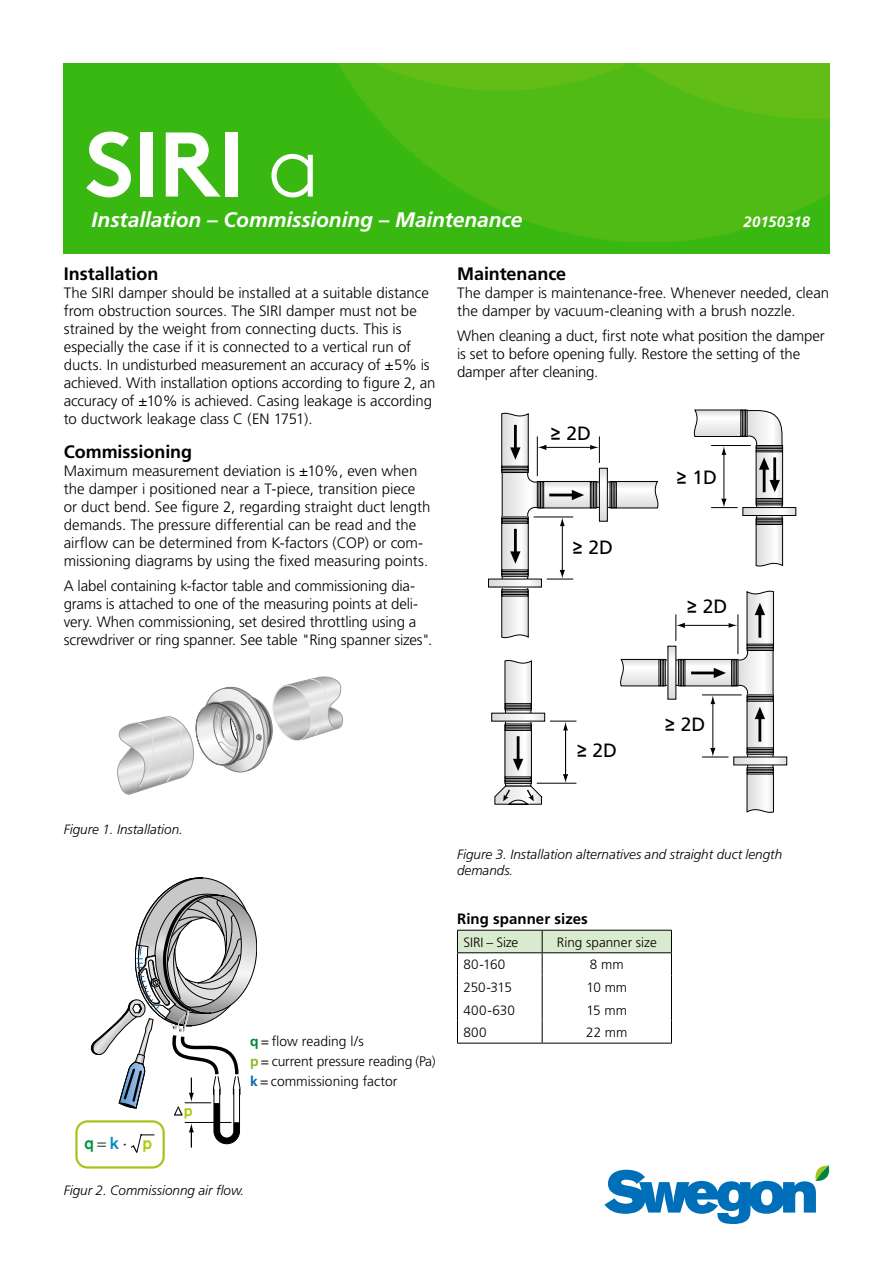
<style>
.page{position:relative;width:893px;height:1263px;background:#fff}
.page>*{position:absolute;margin:0;border:0;box-sizing:border-box;transform-origin:0 0}
.t1{font:700 91.5px "Swegon Brown";color:#fff}
.t2{font:italic 700 21px "Frutiger";letter-spacing:-.005em;color:#fff}
.t3{font:19.2px "Frutiger";color:#000}
.t4{font:700 18px "Frutiger";letter-spacing:-.005em;color:#000}
.t5{font:500 17.1px "Akzidenz Grotesk BE";color:#009641}
.t6{font:500 15.6px "Akzidenz Grotesk BE";color:#afca0b}
.t7{font:300 15px/18px "Frutiger";letter-spacing:-.005em;color:#000}
.t8{font:700 15px "Frutiger";letter-spacing:.005em;color:#000}
.t9{font:italic 700 15px "Frutiger";letter-spacing:-.01em;color:#fff}
.t10{font:300 13.8px/20.2px "Frutiger";letter-spacing:-.005em;color:#000}
.t11{font:italic 300 13.5px/16.2px "Frutiger";color:#000}
.t12{font:300 13.5px "Frutiger";color:#000}
.s1{font-weight:300}
.s2{font-family:"Franklin Gothic";font-weight:500}
.s3{color:#008bc5}
.s4{color:#000}
.s5{color:#afca0b}
.s6{font-weight:700;color:#008739}
.s7{font-weight:700;color:#86bc25}
.s8{font-weight:700;color:#0069b4}
</style>
<div class="page">
<svg style="left:604px;top:1165px;width:226px;height:59px"></svg>
<img style="left:64px;top:64px;width:765px;height:189px">
<svg style="left:758px;top:516px;width:22px;height:2px"></svg>
<div style="left:756px;top:498px;width:26px;height:27px;border:1px solid #000"></div>
<svg style="left:745px;top:509px;width:49px;height:5px"></svg>
<div style="left:743px;top:507px;width:53px;height:9px;border:1px solid #000"></div>
<svg style="left:756px;top:518px;width:27px;height:49px"></svg>
<svg style="left:693px;top:409px;width:90px;height:99px"></svg>
<svg style="left:608px;top:484px;width:2px;height:22px"></svg>
<div style="left:590px;top:482px;width:27px;height:26px;border:1px solid #000"></div>
<svg style="left:601px;top:470px;width:5px;height:49px"></svg>
<div style="left:599px;top:468px;width:9px;height:53px;border:1px solid #000"></div>
<svg style="left:610px;top:481px;width:49px;height:27px"></svg>
<svg style="left:490px;top:581px;width:50px;height:4px"></svg>
<svg style="left:503px;top:526px;width:23px;height:44px"></svg>
<div style="left:501px;top:517px;width:27px;height:59px;border:1px solid #000"></div>
<svg style="left:501px;top:570px;width:28px;height:69px"></svg>
<hr style="left:514px;top:529px;width:3px;height:26px;background:#000">
<svg style="left:510px;top:551px;width:11px;height:13px"></svg>
<hr style="left:562px;top:524px;width:1px;height:48px;background:#000">
<svg style="left:547px;top:570px;width:26px;height:10px"></svg>
<svg style="left:501px;top:412px;width:99px;height:114px"></svg>
<svg style="left:666px;top:662px;width:2px;height:22px"></svg>
<svg style="left:670px;top:648px;width:4px;height:49px"></svg>
<svg style="left:620px;top:659px;width:46px;height:27px"></svg>
<svg style="left:736px;top:759px;width:49px;height:4px"></svg>
<svg style="left:749px;top:719px;width:23px;height:29px"></svg>
<div style="left:747px;top:695px;width:27px;height:59px;border:1px solid #000"></div>
<svg style="left:746px;top:748px;width:28px;height:65px"></svg>
<hr style="left:758px;top:715px;width:3px;height:27px;background:#000">
<hr style="left:713px;top:702px;width:1px;height:48px;background:#000">
<svg style="left:702px;top:748px;width:26px;height:10px"></svg>
<svg style="left:676px;top:590px;width:98px;height:129px"></svg>
<svg style="left:507px;top:710px;width:22px;height:14px"></svg>
<div style="left:505px;top:704px;width:26px;height:27px;border:1px solid #000"></div>
<svg style="left:493px;top:715px;width:50px;height:4px"></svg>
<svg style="left:504px;top:659px;width:28px;height:51px"></svg>
<div style="left:505px;top:724px;width:27px;height:60px;border:1px solid #000"></div>
<hr style="left:537px;top:783px;width:39px;height:1px;background:#010203">
<svg style="left:494px;top:726px;width:48px;height:79px"></svg>
<hr style="left:565px;top:729px;width:1px;height:47px;background:#010203">
<svg style="left:563px;top:774px;width:5px;height:9px"></svg>
<svg style="left:550px;top:721px;width:26px;height:9px"></svg>
<svg style="left:117px;top:676px;width:226px;height:118px"></svg>
<div style="left:75px;top:1120px;width:90px;height:48px;border:2px solid #a2c617;border-radius:11px"></div>
<hr style="left:457px;top:1043px;width:85px;height:1px;background:#000">
<hr style="left:542px;top:1043px;width:130px;height:1px;background:#000">
<svg style="left:457px;top:930px;width:215px;height:113px"></svg>
<svg style="left:90px;top:877px;width:167px;height:277px"></svg>
<h1 class="t1" style="left:85px;top:90px;width:237px">SIRI <span class="s1">a</span></h1>
<h2 class="t2" style="left:92px;top:207px;width:432px">Installation – Commissioning – Maintenance</h2>
<p class="t9" style="left:744px;top:213px;width:68px">20150318</p>
<p class="t4" style="left:64px;top:263px;width:96px">Installation</p>
<p class="t7" style="left:64px;top:284px;width:373px">The SIRI damper should be installed at a suitable distance from obstruction sources. The SIRI damper must not be strained by the weight from connecting ducts. This is especially the case if it is connected to a vertical run of ducts. In undisturbed measurement an accuracy of ±5% is achieved. With installation options according to figure 2, an accuracy of ±10% is achieved. Casing leakage is according to ductwork leakage class C (EN 1751).</p>
<p class="t4" style="left:64px;top:441px;width:130px">Commissioning</p>
<p class="t7" style="left:64px;top:462px;width:368px">Maximum measurement deviation is ±10%, even when the damper i positioned near a T-piece, transition piece or duct bend. See figure 2, regarding straight duct length demands. The pressure differential can be read and the airflow can be determined from K-factors (COP) or com&shy;missioning diagrams by using the fixed measuring points.</p>
<p class="t7" style="left:64px;top:577px;width:370px">A label containing k-factor table and commissioning dia&shy;grams is attached to one of the measuring points at deli&shy;very. When commissioning, set desired throttling using a screwdriver or ring spanner. See table "Ring spanner sizes".</p>
<p class="t4" style="left:457px;top:263px;width:111px">Maintenance</p>
<p class="t7" style="left:457px;top:284px;width:374px">The damper is maintenance-free. Whenever needed, clean the damper by vacuum-cleaning with a brush nozzle.</p>
<p class="t7" style="left:457px;top:327px;width:369px">When cleaning a duct, first note what position the damper is set to before opening fully. Restore the setting of the damper after cleaning.</p>
<p class="t3" style="left:550px;top:422px;width:43px"><span class="s2">≥</span> 2D</p>
<p class="t3" style="left:676px;top:466px;width:43px"><span class="s2">≥</span> 1D</p>
<p class="t3" style="left:572px;top:536px;width:43px"><span class="s2">≥</span> 2D</p>
<p class="t3" style="left:686px;top:595px;width:43px"><span class="s2">≥</span> 2D</p>
<p class="t3" style="left:576px;top:739px;width:43px"><span class="s2">≥</span> 2D</p>
<p class="t3" style="left:664px;top:713px;width:43px"><span class="s2">≥</span> 2D</p>
<p class="t11" style="left:64px;top:821px;width:121px">Figure 1. Installation.</p>
<p class="t5" style="left:84px;top:1132px;width:69px">q<span class="s3">k</span><span class="s4">⋅</span><span class="s5">p</span></p>
<p class="t6" style="left:184px;top:1101px;width:10px">p</p>
<p class="t10" style="left:250px;top:1031px;width:187px"><span class="s6">q</span> = flow reading l/s<br><span class="s7">p</span> = current pressure reading (Pa) <span class="s8">k</span> = commissioning factor</p>
<p class="t11" style="left:64px;top:1182px;width:182px">Figur 2. Commissionng air flow.</p>
<p class="t11" style="left:457px;top:846px;width:327px">Figure 3. Installation alternatives and straight duct length demands.</p>
<p class="t8" style="left:457px;top:910px;width:132px">Ring spanner sizes</p>
<p class="t12" style="left:463px;top:934px;width:56px">SIRI – Size</p>
<p class="t12" style="left:557px;top:934px;width:101px">Ring spanner size</p>
<p class="t12" style="left:463px;top:957px;width:43px">80-160</p>
<p class="t12" style="left:590px;top:957px;width:35px">8 mm</p>
<p class="t12" style="left:463px;top:980px;width:50px">250-315</p>
<p class="t12" style="left:586px;top:980px;width:42px">10 mm</p>
<p class="t12" style="left:463px;top:1002px;width:53px">400-630</p>
<p class="t12" style="left:587px;top:1002px;width:42px">15 mm</p>
<p class="t12" style="left:463px;top:1025px;width:25px">800</p>
<p class="t12" style="left:586px;top:1025px;width:43px">22 mm</p>
</div>
